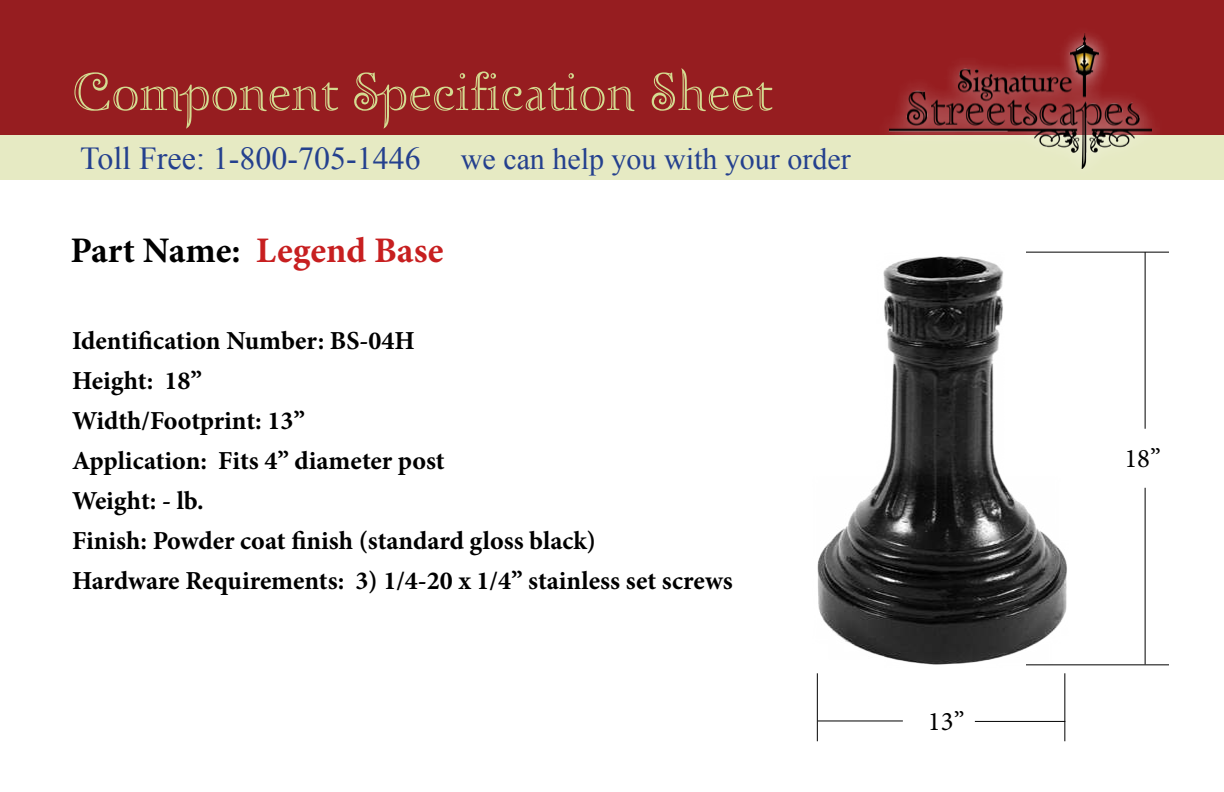
<style>
.page{position:relative;width:1224px;height:792px;background:#fff}
.page>*{position:absolute;margin:0;border:0;box-sizing:border-box;transform-origin:0 0}
.t1{font:52px "Zephyr Openface";color:#d4db90}
.t2{font:700 36px "Minion Pro";color:#c71f20}
.t3{font:30px "Times New Roman";color:#24408e}
.t4{font:26.8px "Minion Pro";color:#000}
.t5{font:700 26px/40px "Minion Pro";color:#000}
.s1{font-size:32px}
.s2{color:#000}
</style>
<div class="page">
<div style="left:0;top:120px;width:1224px;height:60px;background:#e6eac3"></div>
<div style="left:0;top:0;width:1224px;height:135px;background:#961d20"></div>
<div style="left:874px;top:22px;width:293px;height:161px;background:#fff;opacity:.8"></div>
<img style="left:890px;top:34px;width:262px;height:135px">
<img style="left:816px;top:251px;width:268px;height:425px">
<hr style="left:1145px;top:488px;width:1px;height:176px;background:#000">
<hr style="left:1145px;top:252px;width:1px;height:177px;background:#000">
<hr style="left:1026px;top:664px;width:143px;height:1px;background:#000">
<hr style="left:1026px;top:252px;width:143px;height:1px;background:#000">
<hr style="left:818px;top:721px;width:85px;height:1px;background:#000">
<hr style="left:975px;top:721px;width:90px;height:1px;background:#000">
<hr style="left:817px;top:673px;width:1px;height:68px;background:#000">
<hr style="left:1064px;top:673px;width:1px;height:68px;background:#000">
<h1 class="t1" style="left:72px;top:68px;width:702px">Component Specification Sheet</h1>
<p class="t3" style="left:80px;top:148px;width:772px"><span class="s1">Toll Free: 1-800-705-1446</span> we can help you with your order</p>
<h2 class="t2" style="left:71px;top:237px;width:374px"><span class="s2">Part Name:</span> Legend Base</h2>
<p class="t5" style="left:72px;top:323px;width:662px">Identification Number: BS-04H<br>Height: 18”<br>Width/Footprint: 13”<br>Application: Fits 4” diameter post<br>Weight: - lb.<br>Finish: Powder coat finish (standard gloss black)<br>Hardware Requirements: 3) 1/4-20 x 1/4” stainless set screws</p>
<p class="t4" style="left:928px;top:705px;width:38px">13”</p>
<p class="t4" style="left:1124px;top:442px;width:38px">18”</p>
</div>
